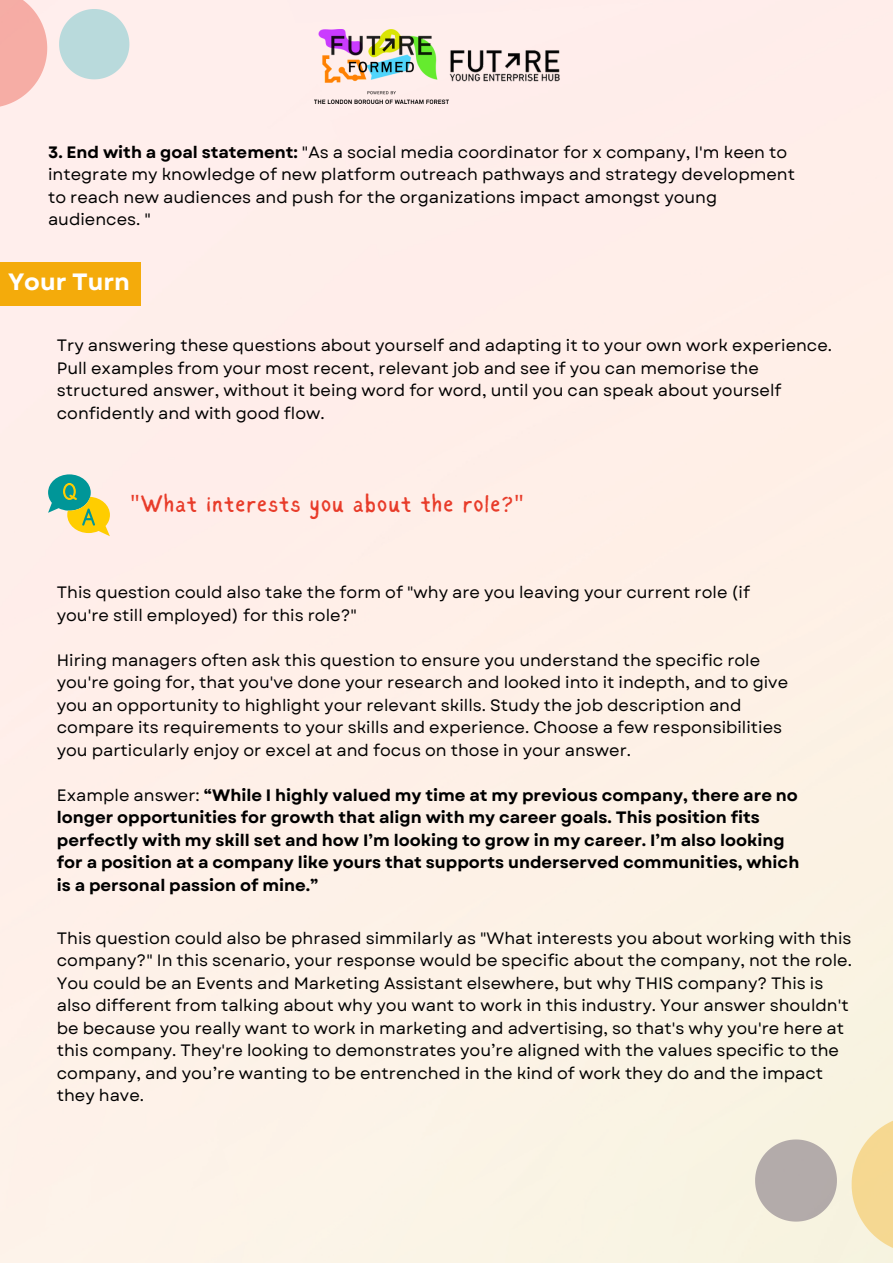
<style>
.page{position:relative;width:893px;height:1264px;background:#fff}
.page>*{position:absolute;margin:0;border:0;box-sizing:border-box;transform-origin:0 0}
.t1{font:24px "Sigher";letter-spacing:.045em;color:#e83c2a}
.t2{font:700 23.55px "Garet";color:#fff}
.t3{font:16.5px/22.5px "Garet";color:#000}
.t4{font:700 16.5px/22.5px "Garet";color:#000}
.s1{font-weight:700}
.s2{font-family:"Noto Sans"}
.s3{font-weight:400}
</style>
<div class="page">
<div style="left:0;top:0;width:892px;height:1262px;background:#feefe8"></div>
<svg style="left:0;top:0;width:129px;height:131px;background:#ecdad7"></svg>
<svg style="left:742px;top:1085px;width:150px;height:177px;background:#e9e1cb"></svg>
<img style="left:315px;top:29px;width:134px;height:74px">
<img style="left:448px;top:50px;width:112px;height:33px">
<div style="left:0;top:262px;width:141px;height:44px;background:#f4ab0b"></div>
<svg style="left:48px;top:474px;width:62px;height:62px;background:#adc88b"></svg>
<p class="t3" style="left:48px;top:141px;width:748px"><span class="s1">3. End with a goal statement:</span> "As a social media coordinator for x company, I'm keen to integrate my knowledge of new platform outreach pathways and strategy development to reach new audiences and push for the organizations impact amongst young audiences. "</p>
<h2 class="t2" style="left:8px;top:265px;width:123px">Your Turn</h2>
<p class="t3" style="left:57px;top:334px;width:776px">Try answering these questions about yourself and adapting it to your own work experience.<br>Pull examples from your most recent, relevant job and see if you can memorise the structured answer, without it being word for word, until you can speak about yourself confidently and with good flow.</p>
<h1 class="t1" style="left:130px;top:493px;width:395px"><span class="s2">"</span>What interests you about the role?<span class="s2">"</span></h1>
<p class="t3" style="left:57px;top:581px;width:694px">This question could also take the form of "why are you leaving your current role (if you're still employed) for this role?"</p>
<p class="t3" style="left:57px;top:648px;width:732px">Hiring managers often ask this question to ensure you understand the specific role you're going for, that you've done your research and looked into it indepth, and to give you an opportunity to highlight your relevant skills. Study the job description and compare its requirements to your skills and experience. Choose a few responsibilities you particularly enjoy or excel at and focus on those in your answer.</p>
<p class="t4" style="left:57px;top:783px;width:744px"><span class="s3">Example answer:</span> “While I highly valued my time at my previous company, there are no longer opportunities for growth that align with my career goals. This position fits perfectly with my skill set and how I’m looking to grow in my career. I’m also looking for a position at a company like yours that supports underserved communities, which is a personal passion of mine.”</p>
<p class="t3" style="left:57px;top:926px;width:796px">This question could also be phrased simmilarly as "What interests you about working with this company?" In this scenario, your response would be specific about the company, not the role.<br>You could be an Events and Marketing Assistant elsewhere, but why THIS company? This is also different from talking about why you want to work in this industry. Your answer shouldn't be because you really want to work in marketing and advertising, so that's why you're here at this company. They're looking to demonstrates you’re aligned with the values specific to the company, and you’re wanting to be entrenched in the kind of work they do and the impact they have.</p>
</div>
